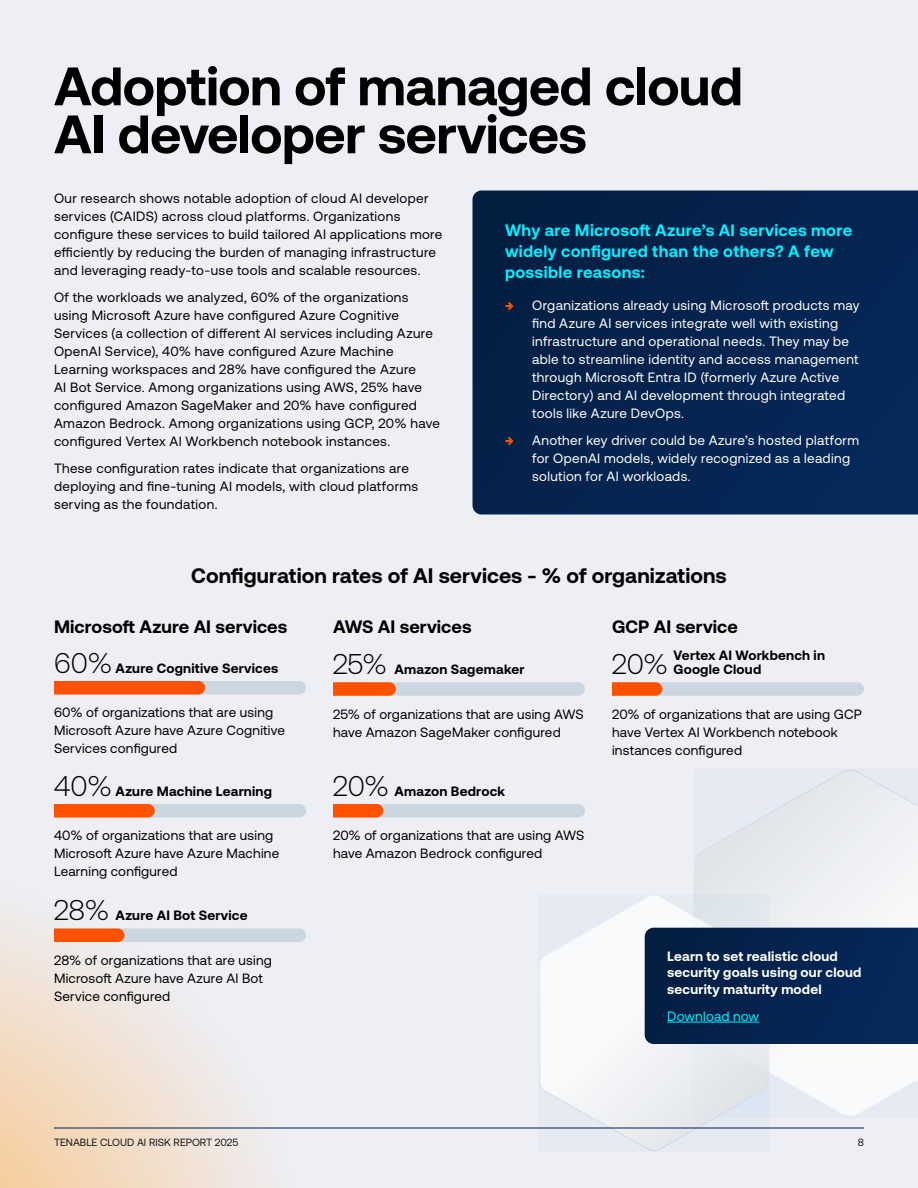
<style>
.page{position:relative;width:918px;height:1188px;background:#eeeff4}
.page>*{position:absolute;margin:0;border:0;box-sizing:border-box;transform-origin:0 0}
.H2_-_Header{font:700 54px/48px "Aeonik Pro";letter-spacing:-.01em;color:#000}
.H3_-_Sidebar_Header{font:300 28.5px "Aeonik Pro";letter-spacing:-.005em;color:#000}
.H3_-_Sidebar_Header-2{font:700 21px "Aeonik Pro";letter-spacing:.005em;color:#000}
.H3_-_Sidebar_Header-3{font:700 18px "Aeonik Pro";color:#000}
.P1_-_main_body{font:700 16.5px/21px "Aeonik Pro";letter-spacing:.02em;color:#00f0ff}
.P1_-_main_body-2{font:13.5px/18px "Aeonik Pro";letter-spacing:.025em;color:#000}
.H3_-_Sidebar_Header-4{font:13.5px/18px "Aeonik Pro";letter-spacing:.015em;color:#000}
.t1{font:13.5px/18px "Aeonik Pro";letter-spacing:.025em;color:#fff}
.H3_-_Sidebar_Header-5{font:700 13.5px/13.5px "Aeonik Pro";letter-spacing:.015em;color:#000}
.H3_-_Sidebar_Header-6{font:700 13.5px/16.5px "Aeonik Pro";letter-spacing:.015em;color:#fff}
.H3_-_Sidebar_Header-7{font:13.5px "Aeonik Pro";letter-spacing:.015em;color:#00f0ff}
.t2{font:10.5px "Aeonik Pro";color:#1a1a1a}
.s1{font-weight:900;color:#ff5200}
</style>
<div class="page">
<svg style="left:694px;top:769px;width:224px;height:347px"></svg>
<svg style="left:539px;top:896px;width:230px;height:256px"></svg>
<svg style="left:645px;top:928px;width:273px;height:116px;background:#05244e"></svg>
<svg style="left:0;top:915px;width:345px;height:273px"></svg>
<svg style="left:472px;top:190px;width:446px;height:324px;background:#05244e"></svg>
<svg style="left:54px;top:681px;width:252px;height:13px;background:#ea875a"></svg>
<svg style="left:333px;top:682px;width:252px;height:14px;background:#d8b7ab"></svg>
<svg style="left:54px;top:804px;width:252px;height:14px;background:#dfa48b"></svg>
<svg style="left:333px;top:804px;width:252px;height:14px;background:#d6beb6"></svg>
<svg style="left:612px;top:682px;width:252px;height:14px;background:#d6beb6"></svg>
<svg style="left:54px;top:928px;width:252px;height:14px;background:#d9b3a5"></svg>
<hr style="left:667px;top:1022px;width:92px;height:1px;background:#00f0ff">
<hr style="left:54px;top:1128px;width:810px;height:1px;background:#041e42">
<p class="H2_-_Header" style="left:54px;top:62px;width:690px">Adoption of managed cloud<br>AI developer services</p>
<p class="P1_-_main_body-2" style="left:54px;top:190px;width:390px">Our research shows notable adoption of cloud AI developer services (CAIDS) across cloud platforms. Organizations configure these services to build tailored AI applications more efficiently by reducing the burden of managing infrastructure and leveraging ready-to-use tools and scalable resources.</p>
<p class="P1_-_main_body-2" style="left:54px;top:289px;width:388px">Of the workloads we analyzed, 60% of the organizations using Microsoft Azure have configured Azure Cognitive Services (a collection of different AI services including Azure OpenAI Service), 40% have configured Azure Machine Learning workspaces and 28% have configured the Azure<br>AI Bot Service. Among organizations using AWS, 25% have configured Amazon SageMaker and 20% have configured Amazon Bedrock. Among organizations using GCP, 20% have configured Vertex AI Workbench notebook instances.</p>
<p class="P1_-_main_body-2" style="left:54px;top:460px;width:366px">These configuration rates indicate that organizations are deploying and fine-tuning AI models, with cloud platforms serving as the foundation.</p>
<p class="P1_-_main_body" style="left:505px;top:220px;width:349px">Why are Microsoft Azure’s AI services more widely configured than the others? A few possible reasons:</p>
<p class="t1" style="left:532px;top:296px;width:329px;text-indent:-27px"><span class="s1">→</span> Organizations already using Microsoft products may find Azure AI services integrate well with existing infrastructure and operational needs. They may be able to streamline identity and access management through Microsoft Entra ID (formerly Azure Active Directory) and AI development through integrated tools like Azure DevOps.</p>
<p class="t1" style="left:532px;top:431px;width:328px;text-indent:-27px"><span class="s1">→</span> Another key driver could be Azure’s hosted platform for OpenAI models, widely recognized as a leading solution for AI workloads.</p>
<p class="H3_-_Sidebar_Header-2" style="left:191px;top:564px;width:537px">Configuration rates of AI services - % of organizations</p>
<p class="H3_-_Sidebar_Header-3" style="left:54px;top:616px;width:235px">Microsoft Azure AI services</p>
<p class="H3_-_Sidebar_Header-3" style="left:333px;top:616px;width:140px">AWS AI services</p>
<p class="H3_-_Sidebar_Header-3" style="left:612px;top:616px;width:127px">GCP AI service</p>
<p class="H3_-_Sidebar_Header-5" style="left:116px;top:661px;width:164px">Azure Cognitive Services</p>
<p class="H3_-_Sidebar_Header-5" style="left:395px;top:662px;width:132px">Amazon Sagemaker</p>
<p class="H3_-_Sidebar_Header-5" style="left:674px;top:649px;width:153px">Vertex AI Workbench in<br>Google Cloud</p>
<p class="H3_-_Sidebar_Header" style="left:54px;top:647px;width:60px">60%</p>
<p class="H3_-_Sidebar_Header" style="left:333px;top:648px;width:56px">25%</p>
<p class="H3_-_Sidebar_Header" style="left:612px;top:648px;width:58px">20%</p>
<p class="H3_-_Sidebar_Header-4" style="left:54px;top:704px;width:232px">60% of organizations that are using<br>Microsoft Azure have Azure Cognitive<br>Services configured</p>
<p class="H3_-_Sidebar_Header-4" style="left:333px;top:705px;width:252px">25% of organizations that are using AWS have Amazon SageMaker configured</p>
<p class="H3_-_Sidebar_Header-4" style="left:612px;top:705px;width:251px">20% of organizations that are using GCP have Vertex AI Workbench notebook instances configured</p>
<p class="H3_-_Sidebar_Header-5" style="left:116px;top:784px;width:158px">Azure Machine Learning</p>
<p class="H3_-_Sidebar_Header-5" style="left:395px;top:784px;width:112px">Amazon Bedrock</p>
<p class="H3_-_Sidebar_Header-4" style="left:54px;top:827px;width:227px">40% of organizations that are using<br>Microsoft Azure have Azure Machine<br>Learning configured</p>
<p class="H3_-_Sidebar_Header-4" style="left:333px;top:827px;width:253px">20% of organizations that are using AWS have Amazon Bedrock configured</p>
<p class="H3_-_Sidebar_Header-5" style="left:116px;top:909px;width:133px">Azure AI Bot Service</p>
<p class="H3_-_Sidebar_Header-4" style="left:54px;top:951px;width:219px">28% of organizations that are using<br>Microsoft Azure have Azure AI Bot<br>Service configured</p>
<p class="H3_-_Sidebar_Header" style="left:54px;top:770px;width:60px">40%</p>
<p class="H3_-_Sidebar_Header" style="left:333px;top:770px;width:58px">20%</p>
<p class="H3_-_Sidebar_Header" style="left:54px;top:895px;width:57px">28%</p>
<p class="H3_-_Sidebar_Header-6" style="left:667px;top:948px;width:196px">Learn to set realistic cloud security goals using our cloud security maturity model</p>
<p class="H3_-_Sidebar_Header-7" style="left:667px;top:1008px;width:93px">Download now</p>
<p class="t2" style="left:54px;top:1137px;width:186px">TENABLE CLOUD AI RISK REPORT 2025</p>
<p class="t2" style="left:858px;top:1137px;width:8px">8</p>
</div>
